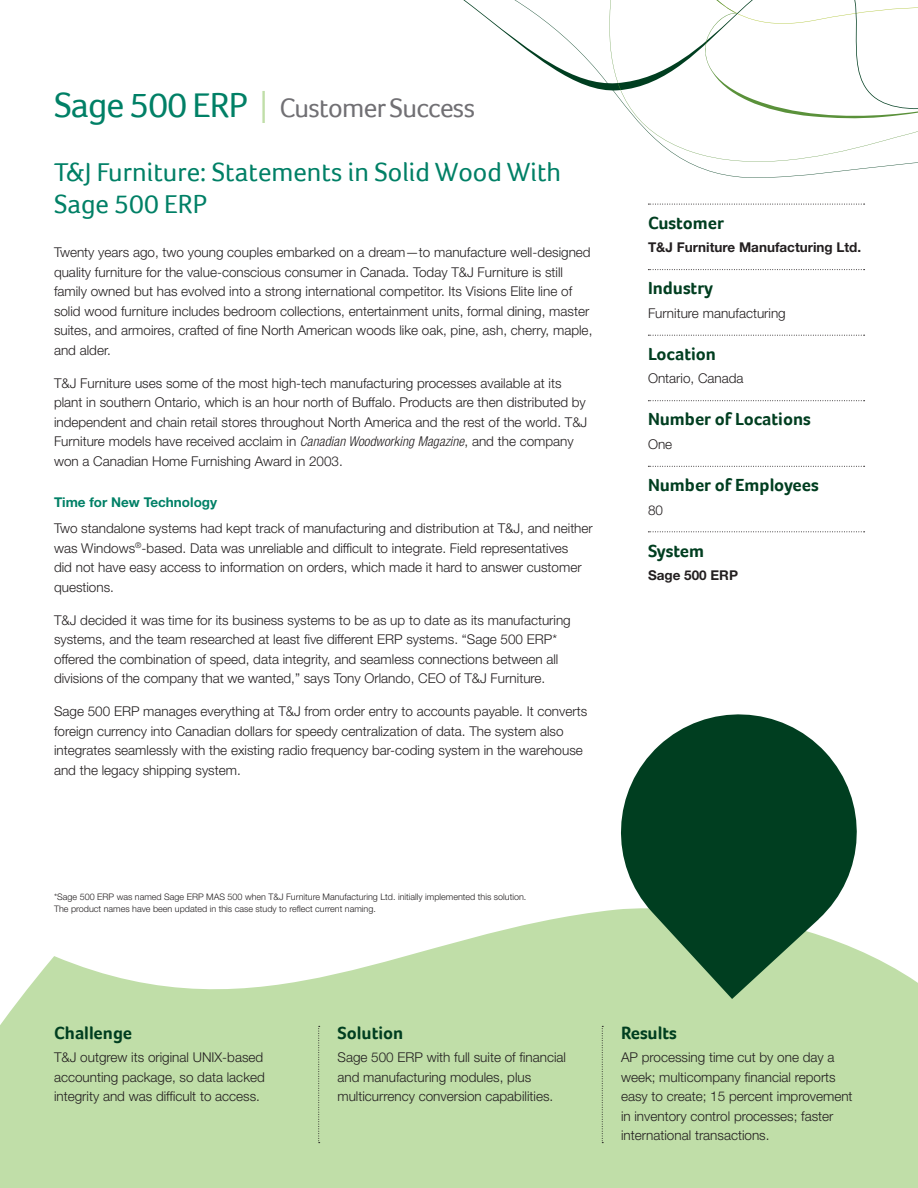
<style>
.page{position:relative;width:918px;height:1188px;background:#fff}
.page>*{position:absolute;margin:0;border:0;box-sizing:border-box;transform-origin:0 0}
.t1{font:27.3px "Foco";letter-spacing:-.025em;color:#717074}
.t2{font:27px/32.2px "Foco";color:#008066}
.Side_Header{font:700 18px "Foco";color:#003e20}
.Bottom_Challenge_Hea{font:700 18px "Foco";color:#003e20}
.Body{font:300 13.5px/19.5px "Helvetica Neue LT Std";color:#231f20}
.Bold_Body{font:700 13.5px "Helvetica Neue LT Std";color:#231f20}
.Subhead{font:700 13.5px "Helvetica Neue LT Std";color:#008066}
.t3{font:300 9px "Helvetica Neue LT Std";color:#231f20}
.s1{font-size:35.85px;color:#008066}
.s2{font-family:"Helvetica Neue LT Std";font-weight:300;font-size:44.85px;color:#c0dea8}
.s3{font-style:italic;font-stretch:condensed}
</style>
<div class="page">
<svg style="left:0;top:910px;width:918px;height:278px;fill:#c0dea8"></svg>
<svg style="left:463px;top:0;width:455px;height:178px"></svg>
<svg style="left:608px;top:714px;width:262px;height:285px;fill:#003e20"></svg>
<svg style="left:648px;top:204px;width:217px;height:1px"></svg>
<svg style="left:648px;top:269px;width:217px;height:1px"></svg>
<svg style="left:648px;top:335px;width:217px;height:1px"></svg>
<svg style="left:648px;top:400px;width:217px;height:1px"></svg>
<svg style="left:648px;top:466px;width:217px;height:1px"></svg>
<svg style="left:648px;top:531px;width:217px;height:1px"></svg>
<svg style="left:602px;top:1026px;width:1px;height:117px"></svg>
<svg style="left:318px;top:1026px;width:2px;height:117px"></svg>
<p class="t1" style="left:54px;top:92px;width:423px"><span class="s1">Sage 500 ERP</span> <span class="s2">I</span> Customer Success</p>
<p class="t2" style="left:54px;top:156px;width:509px">T&amp;J Furniture: Statements in Solid Wood With<br>Sage 500 ERP</p>
<p class="Body" style="left:54px;top:242px;width:540px">Twenty years ago, two young couples embarked on a dream—to manufacture well-designed quality furniture for the value-conscious consumer in Canada. Today T&amp;J Furniture is still family owned but has evolved into a strong international competitor. Its Visions Elite line of solid wood furniture includes bedroom collections, entertainment units, formal dining, master suites, and armoires, crafted of fine North American woods like oak, pine, ash, cherry, maple, and alder.</p>
<p class="Body" style="left:54px;top:373px;width:535px">T&amp;J Furniture uses some of the most high-tech manufacturing processes available at its plant in southern Ontario, which is an hour north of Buffalo. Products are then distributed by independent and chain retail stores throughout North America and the rest of the world. T&amp;J Furniture models have received acclaim in <span class="s3">Canadian Woodworking Magazine</span>, and the company won a Canadian Home Furnishing Award in 2003.</p>
<p class="Subhead" style="left:54px;top:494px;width:165px">Time for New Technology</p>
<p class="Body" style="left:54px;top:518px;width:540px">Two standalone systems had kept track of manufacturing and distribution at T&amp;J, and neither was Windows<sup>®</sup>-based. Data was unreliable and difficult to integrate. Field representatives<br>did not have easy access to information on orders, which made it hard to answer customer questions.</p>
<p class="Body" style="left:54px;top:610px;width:518px">T&amp;J decided it was time for its business systems to be as up to date as its manufacturing systems, and the team researched at least five different ERP systems. “Sage 500 ERP* offered the combination of speed, data integrity, and seamless connections between all divisions of the company that we wanted,” says Tony Orlando, CEO of T&amp;J Furniture.</p>
<p class="Body" style="left:54px;top:701px;width:535px">Sage 500 ERP manages everything at T&amp;J from order entry to accounts payable. It converts foreign currency into Canadian dollars for speedy centralization of data. The system also integrates seamlessly with the existing radio frequency bar-coding system in the warehouse and the legacy shipping system.</p>
<p class="Side_Header" style="left:648px;top:212px;width:77px">Customer</p>
<p class="Bold_Body" style="left:648px;top:239px;width:215px">T&amp;J Furniture Manufacturing Ltd.</p>
<p class="Side_Header" style="left:648px;top:278px;width:67px">Industry</p>
<p class="Body" style="left:648px;top:303px;width:139px">Furniture manufacturing</p>
<p class="Side_Header" style="left:648px;top:343px;width:70px">Location</p>
<p class="Body" style="left:648px;top:369px;width:97px">Ontario, Canada</p>
<p class="Side_Header" style="left:648px;top:409px;width:164px">Number of Locations</p>
<p class="Body" style="left:648px;top:434px;width:26px">One</p>
<p class="Side_Header" style="left:648px;top:474px;width:172px">Number of Employees</p>
<p class="Body" style="left:648px;top:500px;width:17px">80</p>
<p class="Side_Header" style="left:648px;top:540px;width:58px">System</p>
<p class="Bold_Body" style="left:648px;top:567px;width:92px">Sage 500 ERP</p>
<p class="t3" style="left:54px;top:891px;width:474px">*Sage 500 ERP was named Sage ERP MAS 500 when T&amp;J Furniture Manufacturing Ltd. initially implemented this solution.</p>
<p class="t3" style="left:54px;top:904px;width:323px">The product names have been updated in this case study to reflect current naming.</p>
<p class="Bottom_Challenge_Hea" style="left:54px;top:1022px;width:80px">Challenge</p>
<p class="Body" style="left:54px;top:1047px;width:212px;text-align:justify">T&amp;J outgrew its original UNIX-based accounting package, so data lacked integrity and was difficult to access.</p>
<p class="Bottom_Challenge_Hea" style="left:338px;top:1022px;width:67px">Solution</p>
<p class="Body" style="left:338px;top:1047px;width:230px">Sage 500 ERP with full suite of financial and manufacturing modules, plus multicurrency conversion capabilities.</p>
<p class="Bottom_Challenge_Hea" style="left:621px;top:1022px;width:57px">Results</p>
<p class="Body" style="left:621px;top:1047px;width:233px">AP processing time cut by one day a week; multicompany financial reports easy to create; 15 percent improvement in inventory control processes; faster international transactions.</p>
</div>
